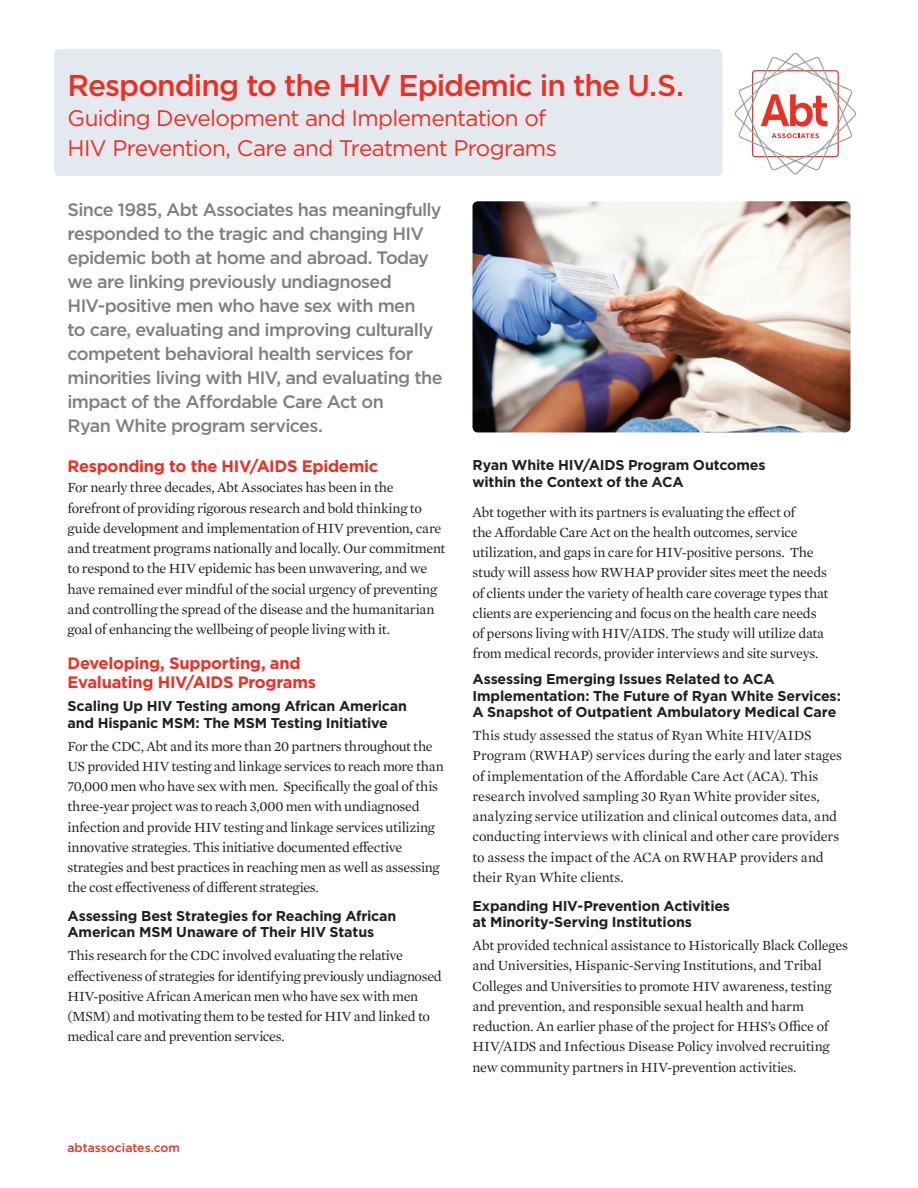
<style>
.page{position:relative;width:918px;height:1188px;background:#fff}
.page>*{position:absolute;margin:0;border:0;box-sizing:border-box;transform-origin:0 0}
.Slipsheet_Header{font:500 30px "Gotham";letter-spacing:-.035em;color:#ee2e22}
.Slipsheet_subheader{font:22.5px/30px "Gotham";letter-spacing:-.03em;color:#ee2e22}
.call_out{font:500 18px/24px "Gotham";letter-spacing:-.035em;color:#7b8080}
.A_Head{font:700 16.5px/18.8px "Gotham";letter-spacing:-.02em;color:#ee2e22}
.copy{font:14.25px/20.2px "Mercury Text G1";letter-spacing:-.015em;color:#231f20}
.B_Head{font:14.25px/20.2px "Mercury Text G1";letter-spacing:-.02em;color:#231f20}
.B_Head-2{font:700 14.25px/16.5px "Gotham";letter-spacing:-.01em;color:#231f20}
.t1{font:500 12.15px "Gotham";color:#ee2e22}
</style>
<div class="page">
<div style="left:54px;top:49px;width:669px;height:127px;background:#e3e9ee;border-radius:5px"></div>
<svg style="left:735px;top:53px;width:121px;height:121px"></svg>
<img style="left:472px;top:201px;width:378px;height:231px">
<p class="Slipsheet_Header" style="left:68px;top:66px;width:618px">Responding to the HIV Epidemic in the U.S.</p>
<p class="Slipsheet_subheader" style="left:68px;top:103px;width:491px">Guiding Development and Implementation of<br>HIV Prevention, Care and Treatment Programs</p>
<p class="call_out" style="left:68px;top:197px;width:377px">Since 1985, Abt Associates has meaningfully responded to the tragic and changing HIV epidemic both at home and abroad. Today we are linking previously undiagnosed HIV-positive men who have sex with men<br>to care, evaluating and improving culturally competent behavioral health services for minorities living with HIV, and evaluating the impact of the Affordable Care Act on<br>Ryan White program services.</p>
<p class="A_Head" style="left:68px;top:457px;width:312px">Responding to the HIV/AIDS Epidemic</p>
<p class="copy" style="left:68px;top:477px;width:379px">For nearly three decades, Abt Associates has been in the forefront of providing rigorous research and bold thinking to guide development and implementation of HIV prevention, care and treatment programs nationally and locally. Our commitment to respond to the HIV epidemic has been unwavering, and we have remained ever mindful of the social urgency of preventing and controlling the spread of the disease and the humanitarian goal of enhancing the wellbeing of people living with it.</p>
<p class="A_Head" style="left:68px;top:654px;width:250px">Developing, Supporting, and<br>Evaluating HIV/AIDS Programs</p>
<p class="B_Head-2" style="left:68px;top:698px;width:341px">Scaling Up HIV Testing among African American and Hispanic MSM: The MSM Testing Initiative</p>
<p class="copy" style="left:68px;top:735px;width:378px">For the CDC, Abt and its more than 20 partners throughout the US provided HIV testing and linkage services to reach more than 70,000 men who have sex with men. Specifically the goal of this three-year project was to reach 3,000 men with undiagnosed infection and provide HIV testing and linkage services utilizing innovative strategies. This initiative documented effective strategies and best practices in reaching men as well as assessing the cost effectiveness of different strategies.</p>
<p class="B_Head-2" style="left:68px;top:908px;width:330px">Assessing Best Strategies for Reaching African<br>American MSM Unaware of Their HIV Status</p>
<p class="copy" style="left:68px;top:945px;width:376px">This research for the CDC involved evaluating the relative effectiveness of strategies for identifying previously undiagnosed HIV-positive African American men who have sex with men (MSM) and motivating them to be tested for HIV and linked to medical care and prevention services.</p>
<p class="B_Head-2" style="left:472px;top:457px;width:295px">Ryan White HIV/AIDS Program Outcomes within the Context of the ACA</p>
<p class="B_Head" style="left:472px;top:501px;width:357px">Abt together with its partners is evaluating the effect of<br>the Affordable Care Act on the health outcomes, service utilization, and gaps in care for HIV-positive persons. The study will assess how RWHAP provider sites meet the needs of clients under the variety of health care coverage types that clients are experiencing and focus on the health care needs of persons living with HIV/AIDS. The study will utilize data from medical records, provider interviews and site surveys.</p>
<p class="B_Head-2" style="left:472px;top:671px;width:370px">Assessing Emerging Issues Related to ACA<br>Implementation: The Future of Ryan White Services:<br>A Snapshot of Outpatient Ambulatory Medical Care</p>
<p class="copy" style="left:472px;top:725px;width:371px">This study assessed the status of Ryan White HIV/AIDS Program (RWHAP) services during the early and later stages of implementation of the Affordable Care Act (ACA). This research involved sampling 30 Ryan White provider sites, analyzing service utilization and clinical outcomes data, and conducting interviews with clinical and other care providers to assess the impact of the ACA on RWHAP providers and their Ryan White clients.</p>
<p class="B_Head-2" style="left:472px;top:897px;width:259px">Expanding HIV-Prevention Activities at Minority-Serving Institutions</p>
<p class="copy" style="left:472px;top:934px;width:377px">Abt provided technical assistance to Historically Black Colleges and Universities, Hispanic-Serving Institutions, and Tribal Colleges and Universities to promote HIV awareness, testing and prevention, and responsible sexual health and harm reduction. An earlier phase of the project for HHS’s Office of HIV/AIDS and Infectious Disease Policy involved recruiting new community partners in HIV-prevention activities.</p>
<p class="t1" style="left:68px;top:1140px;width:114px">abtassociates.com</p>
</div>
